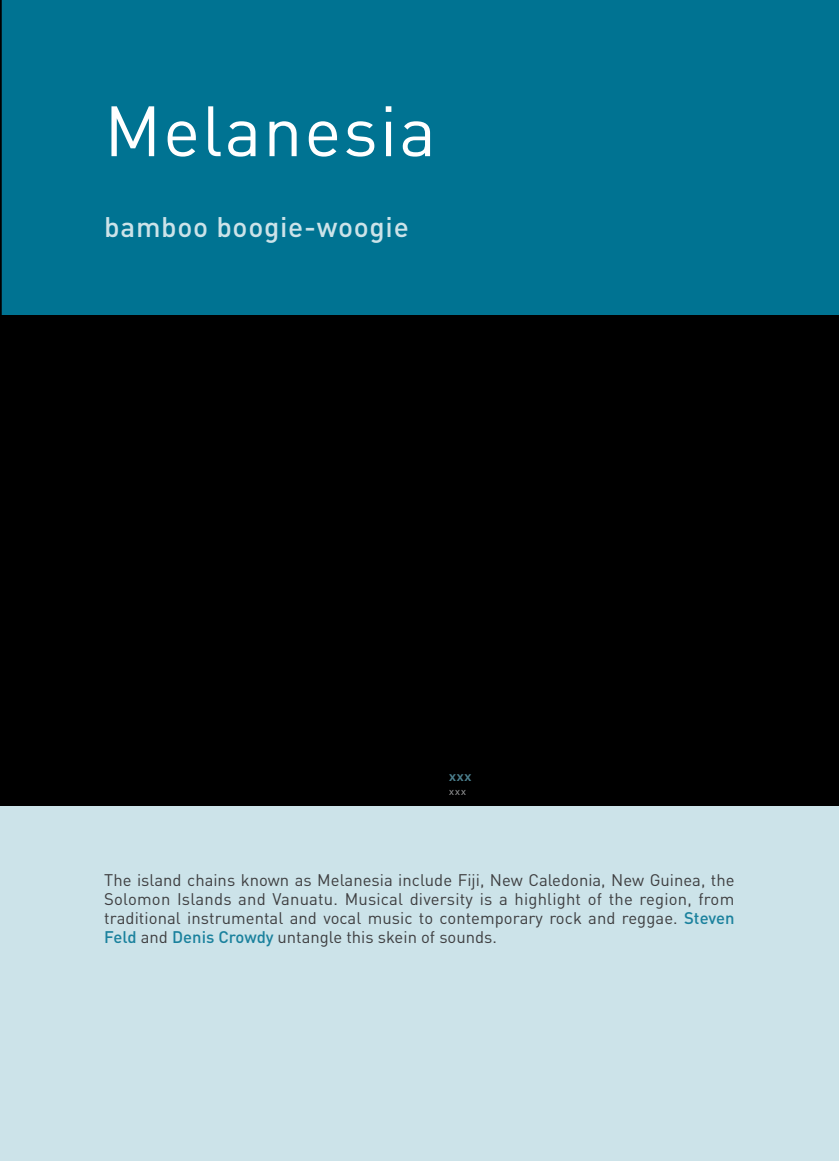
<style>
.page{position:relative;width:839px;height:1161px;background:#fff}
.page>*{position:absolute;margin:0;border:0;box-sizing:border-box;transform-origin:0 0}
.t1{font:70px "DIN";letter-spacing:.025em;color:#fff}
.t2{font:500 28px "DIN";letter-spacing:.025em;color:#cce3e9}
.t3{font:16.62px/19.2px "DIN";color:#3e3e40;text-align:justify}
.t4{font:600 14px "Myriad Pro";color:#66abbe}
.t5{font:10.5px "Myriad Pro";color:#c5c6c8}
.s1{font-weight:500;color:#1a819d}
</style>
<div class="page">
<div style="left:0;top:0;width:838px;height:315px;background:#007392"></div>
<div style="left:0;top:805px;width:838px;height:356px;background:#cce3e9"></div>
<div style="left:0;top:315px;width:838px;height:490px;background:#000"></div>
<h1 class="t1" style="left:104px;top:87px;width:333px">Melanesia</h1>
<h2 class="t2" style="left:104px;top:209px;width:306px">bamboo boogie-woogie</h2>
<p class="t4" style="left:449px;top:767px;width:24px">xxx</p>
<p class="t5" style="left:449px;top:785px;width:18px">xxx</p>
<p class="t3" style="left:104px;top:869px;width:632px">The island chains known as Melanesia include Fiji, New Caledonia, New Guinea, the Solomon Islands and Vanuatu. Musical diversity is a highlight of the region, from traditional instrumental and vocal music to contemporary rock and reggae. <span class="s1">Steven Feld</span> and <span class="s1">Denis Crowdy</span> untangle this skein of sounds.</p>
</div>
